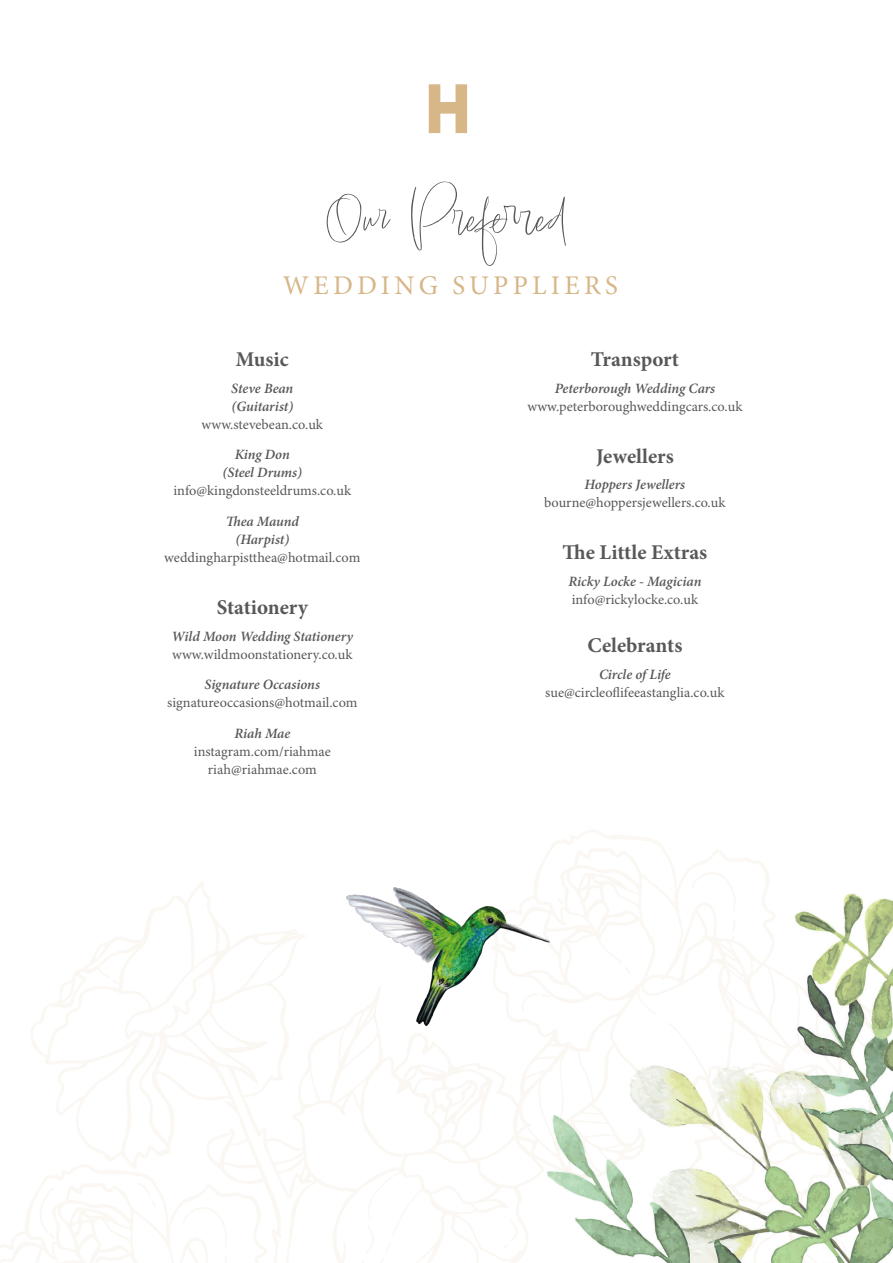
<style>
.page{position:relative;width:893px;height:1263px;background:#fff}
.page>*{position:absolute;margin:0;border:0;box-sizing:border-box;transform-origin:0 0}
.t1{font:60px "Lindsey Signature";color:#57585a}
.t2{font:27px "Minion Pro";letter-spacing:.16em;color:#d7b688}
.t3{font:700 21px "Minion Pro";color:#57585a}
.t4{font:14.25px/18px "Minion Pro";color:#57585a;text-align:center}
.t5{font:italic 600 14.25px/18px "Minion Pro";letter-spacing:-.01em;color:#57585a;text-align:center}
.s1{font-weight:400;font-style:normal}
.s2{font-weight:600;font-style:italic}
</style>
<div class="page">
<img style="left:551px;top:898px;width:342px;height:365px">
<svg style="left:535px;top:830px;width:234px;height:348px"></svg>
<svg style="left:691px;top:871px;width:45px;height:9px"></svg>
<svg style="left:688px;top:880px;width:188px;height:383px"></svg>
<svg style="left:858px;top:1225px;width:9px;height:29px"></svg>
<svg style="left:868px;top:1260px;width:5px;height:3px"></svg>
<svg style="left:841px;top:1241px;width:6px;height:11px"></svg>
<svg style="left:849px;top:1258px;width:3px;height:5px"></svg>
<svg style="left:715px;top:1219px;width:15px;height:29px"></svg>
<svg style="left:0;top:881px;width:545px;height:382px"></svg>
<svg style="left:365px;top:1225px;width:9px;height:29px"></svg>
<svg style="left:360px;top:1260px;width:5px;height:3px"></svg>
<svg style="left:386px;top:1241px;width:6px;height:11px"></svg>
<svg style="left:380px;top:1258px;width:4px;height:5px"></svg>
<svg style="left:183px;top:1206px;width:45px;height:42px"></svg>
<svg style="left:224px;top:1254px;width:3px;height:9px"></svg>
<svg style="left:39px;top:1188px;width:16px;height:51px"></svg>
<svg style="left:137px;top:1183px;width:19px;height:24px"></svg>
<svg style="left:503px;top:1219px;width:15px;height:29px"></svg>
<svg style="left:429px;top:84px;width:38px;height:49px"></svg>
<img style="left:347px;top:880px;width:286px;height:177px">
<p class="t1" style="left:324px;top:181px;width:247px">Our Preferred</p>
<p class="t2" style="left:283px;top:269px;width:337px">WEDDING SUPPLIERS</p>
<p class="t3" style="left:236px;top:345px;width:54px">Music</p>
<p class="t5" style="left:202px;top:379px;width:123px">Steve Bean (Guitarist) <span class="s1">www.stevebean.co.uk</span></p>
<p class="t4" style="left:173px;top:446px;width:179px"><span class="s2">King Don<br>(Steel Drums) </span>info@kingdonsteeldrums.co.uk</p>
<p class="t4" style="left:164px;top:513px;width:198px"><span class="s2">Thea Maund<br>(Harpist) </span>weddingharpistthea@hotmail.com</p>
<p class="t3" style="left:217px;top:593px;width:93px">Stationery</p>
<p class="t4" style="left:172px;top:628px;width:183px;text-align:left"><span class="s2">Wild Moon Wedding Stationery </span>www.wildmoonstationery.co.uk</p>
<p class="t4" style="left:167px;top:676px;width:192px"><span class="s2">Signature Occasions </span>signatureoccasions@hotmail.com</p>
<p class="t4" style="left:194px;top:725px;width:138px"><span class="s2">Riah Mae </span>instagram.com/riahmae riah@riahmae.com</p>
<p class="t3" style="left:591px;top:345px;width:90px">Transport</p>
<p class="t4" style="left:527px;top:380px;width:216px"><span class="s2">Peterborough Wedding Cars </span>www.peterboroughweddingcars.co.uk</p>
<p class="t3" style="left:596px;top:441px;width:79px">Jewellers</p>
<p class="t4" style="left:544px;top:476px;width:183px"><span class="s2">Hoppers Jewellers </span>bourne@hoppersjewellers.co.uk</p>
<p class="t3" style="left:563px;top:538px;width:146px">The Little Extras</p>
<p class="t4" style="left:568px;top:573px;width:134px;text-align:left"><span class="s2">Ricky Locke - Magician </span>info@rickylocke.co.uk</p>
<p class="t3" style="left:587px;top:631px;width:97px">Celebrants</p>
<p class="t4" style="left:545px;top:666px;width:181px"><span class="s2">Circle of Life </span>sue@circleoflifeeastanglia.co.uk</p>
</div>
